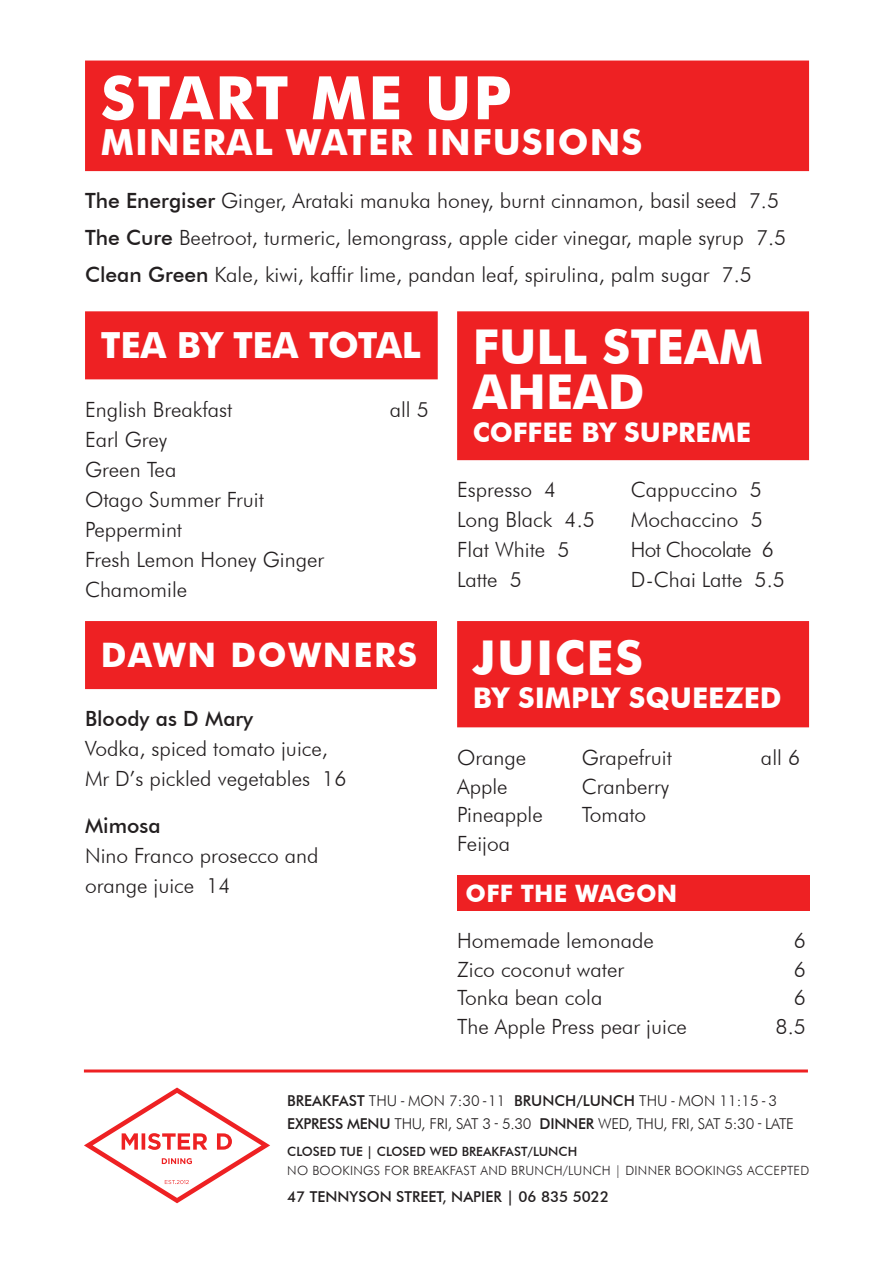
<style>
.page{position:relative;width:893px;height:1263px;background:#fff}
.page>*{position:absolute;margin:0;border:0;box-sizing:border-box;transform-origin:0 0}
.t1{font:700 60px "Futura BT";letter-spacing:.03em;color:#fff}
.t2{font:700 48px/45px "Futura BT";color:#fff}
.t3{font:700 36px "Futura BT";letter-spacing:.03em;color:#fff}
.t4{font:700 33.75px "Futura BT";color:#fff}
.t5{font:700 28.5px "Futura BT";color:#fff}
.t6{font:700 27px "Futura BT";color:#fff}
.t7{font:700 24px "Futura BT";color:#fff}
.t8{font:300 21px/30px "Futura BT";color:#231f20}
.t9{font:500 21px "Futura BT";color:#231f20}
.t10{font:500 15px/22.5px "Futura BT";color:#231f20}
.t11{font:300 15px "Futura BT";letter-spacing:-.015em;color:#231f20}
.t12{font:300 12.75px "Futura BT";letter-spacing:.02em;color:#231f20}
.t13{font:500 12.75px "Futura BT";color:#231f20}
.s1{font-weight:500}
.s2{font-weight:300}
</style>
<div class="page">
<svg style="left:84px;top:1087px;width:186px;height:116px"></svg>
<div style="left:87px;top:62px;width:720px;height:108px;background:#ee2123"></div>
<div style="left:85px;top:61px;width:724px;height:110px;border:3px solid #ee2123"></div>
<div style="left:459px;top:313px;width:348px;height:146px;background:#ee2123"></div>
<div style="left:457px;top:311px;width:352px;height:149px;border:3px solid #ee2123"></div>
<div style="left:87px;top:313px;width:349px;height:65px;background:#ee2123"></div>
<div style="left:85px;top:311px;width:353px;height:68px;border:3px solid #ee2123"></div>
<div style="left:459px;top:622px;width:348px;height:104px;background:#ee2123"></div>
<div style="left:457px;top:621px;width:352px;height:106px;border:3px solid #ee2123"></div>
<div style="left:87px;top:622px;width:348px;height:66px;background:#ee2123"></div>
<div style="left:85px;top:621px;width:352px;height:68px;border:3px solid #ee2123"></div>
<div style="left:457px;top:876px;width:353px;height:35px;background:#ee2123"></div>
<hr style="left:84px;top:1069px;width:724px;height:3px;background:#ee2123">
<h1 class="t1" style="left:101px;top:61px;width:412px">START ME UP</h1>
<h3 class="t3" style="left:101px;top:121px;width:543px">MINERAL WATER INFUSIONS</h3>
<p class="t8" style="left:85px;top:182px;width:703px;line-height:37px"><span class="s1">The Energiser</span> Ginger, Arataki manuka honey, burnt cinnamon, basil seed 7.5<br><span class="s1">The Cure</span> Beetroot, turmeric, lemongrass, apple cider vinegar, maple syrup 7.5<br><span class="s1">Clean Green</span> Kale, kiwi, kaffir lime, pandan leaf, spirulina, palm sugar 7.5</p>
<h3 class="t3" style="left:101px;top:324px;width:155px">TEA BY TEA</h3>
<h3 class="t3" style="left:309px;top:324px;width:113px">TOTAL</h3>
<p class="t8" style="left:85px;top:394px;width:149px">English Breakfast</p>
<p class="t8" style="left:390px;top:394px;width:41px">all 5</p>
<p class="t8" style="left:85px;top:424px;width:241px">Earl Grey<br>Green Tea<br>Otago Summer Fruit<br>Peppermint<br>Fresh Lemon Honey Ginger<br>Chamomile</p>
<h3 class="t4" style="left:101px;top:635px;width:29px">DAWN</h3>
<h3 class="t4" style="left:230px;top:635px;width:28px">DOWNERS</h3>
<p class="t9" style="left:85px;top:706px;width:170px">Bloody as D Mary</p>
<p class="t8" style="left:85px;top:734px;width:263px">Vodka, spiced tomato juice,<br>Mr D’s pickled vegetables 16</p>
<p class="t9" style="left:85px;top:813px;width:77px">Mimosa</p>
<p class="t8" style="left:85px;top:841px;width:235px">Nino Franco prosecco and orange juice 14</p>
<h2 class="t2" style="left:473px;top:324px;width:292px">FULL STEAM<br>AHEAD</h2>
<p class="t6" style="left:473px;top:416px;width:280px">COFFEE BY SUPREME</p>
<p class="t8" style="left:457px;top:475px;width:139px">Espresso 4<br>Long Black 4.5<br>Flat White 5<br>Latte 5</p>
<p class="t8" style="left:631px;top:475px;width:156px">Cappuccino 5<br>Mochaccino 5<br>Hot Chocolate 6<br>D-Chai Latte 5.5</p>
<h2 class="t2" style="left:473px;top:635px;width:172px">JUICES</h2>
<h3 class="t5" style="left:473px;top:680px;width:310px">BY SIMPLY SQUEEZED</h3>
<p class="t8" style="left:457px;top:743px;width:87px;line-height:28.5px">Orange<br>Apple<br>Pineapple<br>Feijoa</p>
<p class="t8" style="left:582px;top:743px;width:92px;line-height:28.5px">Grapefruit<br>Cranberry<br>Tomato</p>
<p class="t8" style="left:761px;top:742px;width:41px">all 6</p>
<p class="t7" style="left:466px;top:879px;width:17px">OFF</p>
<p class="t7" style="left:521px;top:879px;width:16px">THE</p>
<p class="t7" style="left:575px;top:879px;width:81px">WAGON</p>
<p class="t8" style="left:457px;top:926px;width:198px">Homemade lemonade</p>
<p class="t8" style="left:794px;top:926px;width:14px">6</p>
<p class="t8" style="left:457px;top:954px;width:169px">Zico coconut water</p>
<p class="t8" style="left:794px;top:954px;width:14px">6</p>
<p class="t8" style="left:457px;top:983px;width:147px">Tonka bean cola</p>
<p class="t8" style="left:794px;top:983px;width:14px">6</p>
<p class="t8" style="left:457px;top:1011px;width:231px">The Apple Press pear juice</p>
<p class="t8" style="left:776px;top:1011px;width:32px">8.5</p>
<p class="t10" style="left:287px;top:1090px;width:491px">BREAKFAST <span class="s2">THU - MON 7:30 - 11</span> BRUNCH/LUNCH <span class="s2">THU - MON 11:15 - 3 </span>express</p>
<p class="t10" style="left:347px;top:1112px;width:24px">menu</p>
<p class="t11" style="left:394px;top:1114px;width:385px">THU, FRI, SAT 3 - 5.30 <span class="s1">DINNER</span> WED, THU, FRI, SAT 5:30 - late</p>
<p class="t13" style="left:287px;top:1143px;width:291px">CLOSED TUE | CLOSED WED BREAKFAST/LUNCH</p>
<p class="t12" style="left:287px;top:1163px;width:106px">no bookings for</p>
<p class="t12" style="left:413px;top:1163px;width:44px">breakfast</p>
<p class="t12" style="left:481px;top:1163px;width:10px">and</p>
<p class="t12" style="left:511px;top:1163px;width:73px">BRUNCH/lunch</p>
<p class="t12" style="left:615px;top:1163px;width:19px">| dinner</p>
<p class="t12" style="left:675px;top:1163px;width:82px">bookings acce</p>
<p class="t12" style="left:780px;top:1163px;width:15px">pted</p>
<p class="t10" style="left:287px;top:1185px;width:134px">47 TENNYSON STreet</p>
<p class="t10" style="left:442px;top:1185px;width:168px">, NAPIER | 06 835 5022</p>
</div>
